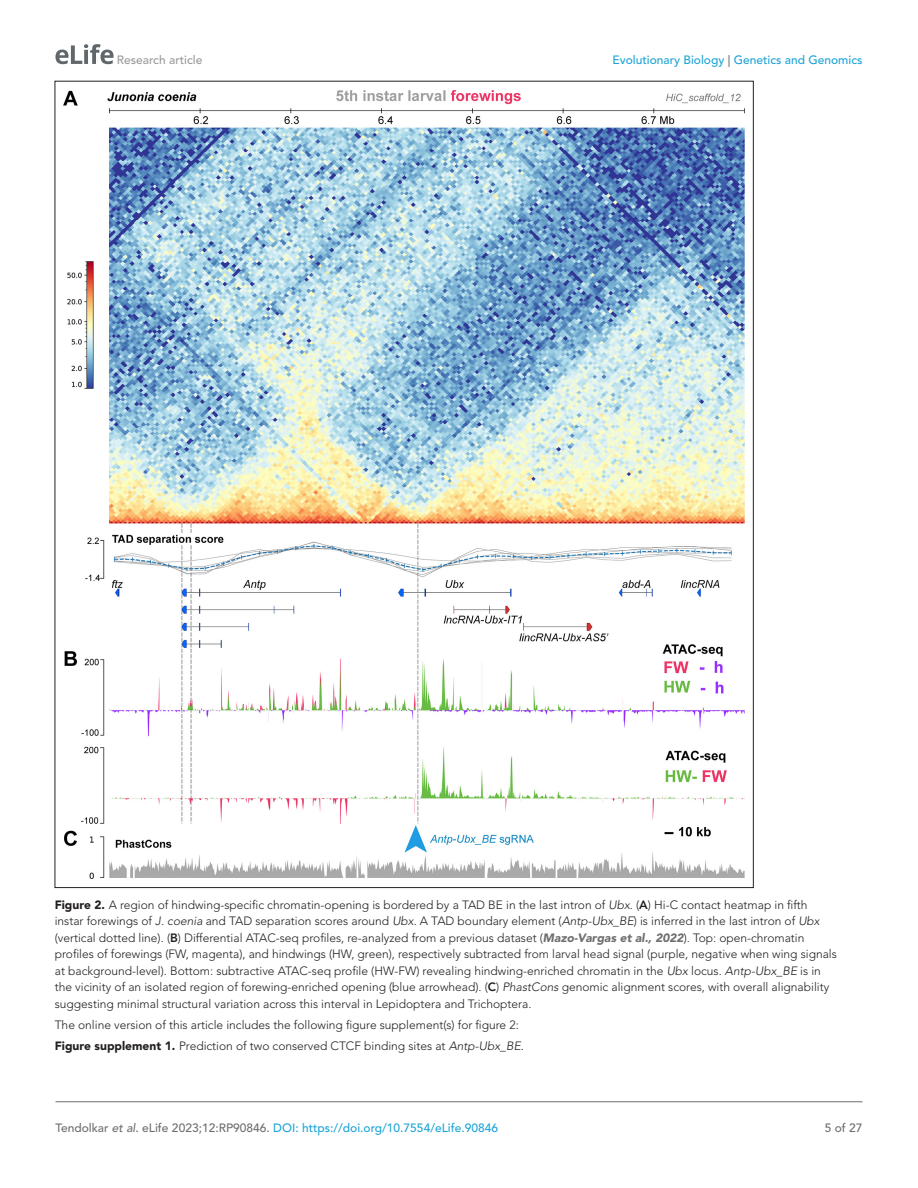
<style>
.page{position:relative;width:918px;height:1188px;background:#fff}
.page>*{position:absolute;margin:0;border:0;box-sizing:border-box;transform-origin:0 0}
.t1{font:300 12px/16.5px "Avenir LT Std";color:#231f20}
.t2{font:500 12px "Avenir LT Std";color:#1ea4d7}
.t3{font:500 12px "Avenir LT Std";color:#9a9a9a}
.t4{font:500 12px "Avenir LT Std";color:#6e6e70}
.s1{color:#6e6e70}
.s2{font-weight:900}
.s3{font-style:italic}
.s4{font-weight:800}
.s5{font-weight:900;font-style:italic;color:#6e6e70}
.s6{font-style:italic;color:#6e6e70}
</style>
<div class="page">
<svg style="left:55px;top:44px;width:59px;height:20px"></svg>
<hr style="left:56px;top:1101px;width:806px;height:1px;background:#6e6e70">
<img style="left:64px;top:90px;width:680px;height:789px">
<p class="t3" style="left:117px;top:53px;width:87px">Research article</p>
<p class="t2" style="left:612px;top:53px;width:252px">Evolutionary Biology <span class="s1">|</span> Genetics and Genomics</p>
<p class="t1" style="left:55px;top:896px;width:784px"><span class="s2">Figure 2.</span> A region of hindwing-specific chromatin-opening is bordered by a TAD BE in the last intron of <span class="s3">Ubx</span>. (<span class="s4">A</span>) Hi-C contact heatmap in fifth instar forewings of <span class="s3">J. coenia</span> and TAD separation scores around <span class="s3">Ubx</span>. A TAD boundary element (<span class="s3">Antp-Ubx_BE</span>) is inferred in the last intron of <span class="s3">Ubx </span>(vertical dotted line). (<span class="s4">B</span>) Differential ATAC-seq profiles, re-analyzed from a previous dataset (<span class="s5">Mazo-Vargas et al., 2022</span>). Top: open-chromatin profiles of forewings (FW, magenta), and hindwings (HW, green), respectively subtracted from larval head signal (purple, negative when wing signals at background-level). Bottom: subtractive ATAC-seq profile (HW-FW) revealing hindwing-enriched chromatin in the <span class="s3">Ubx</span> locus. <span class="s3">Antp-Ubx_BE</span> is in the vicinity of an isolated region of forewing-enriched opening (blue arrowhead). (<span class="s4">C</span>) <span class="s3">PhastCons</span> genomic alignment scores, with overall alignability suggesting minimal structural variation across this interval in Lepidoptera and Trichoptera.</p>
<p class="t1" style="left:55px;top:1014px;width:471px;line-height:21px">The online version of this article includes the following figure supplement(s) for figure 2:<br><span class="s2">Figure supplement 1.</span> Prediction of two conserved CTCF binding sites at <span class="s3">Antp-Ubx_BE</span>.</p>
<p class="t2" style="left:56px;top:1121px;width:444px"><span class="s1">Tendolkar</span> <span class="s6">et al</span><span class="s1">. eLife 2023;12:RP90846.</span> DOI: https://doi.org/10.7554/eLife.90846</p>
<p class="t4" style="left:825px;top:1121px;width:39px">5 of 27</p>
</div>
